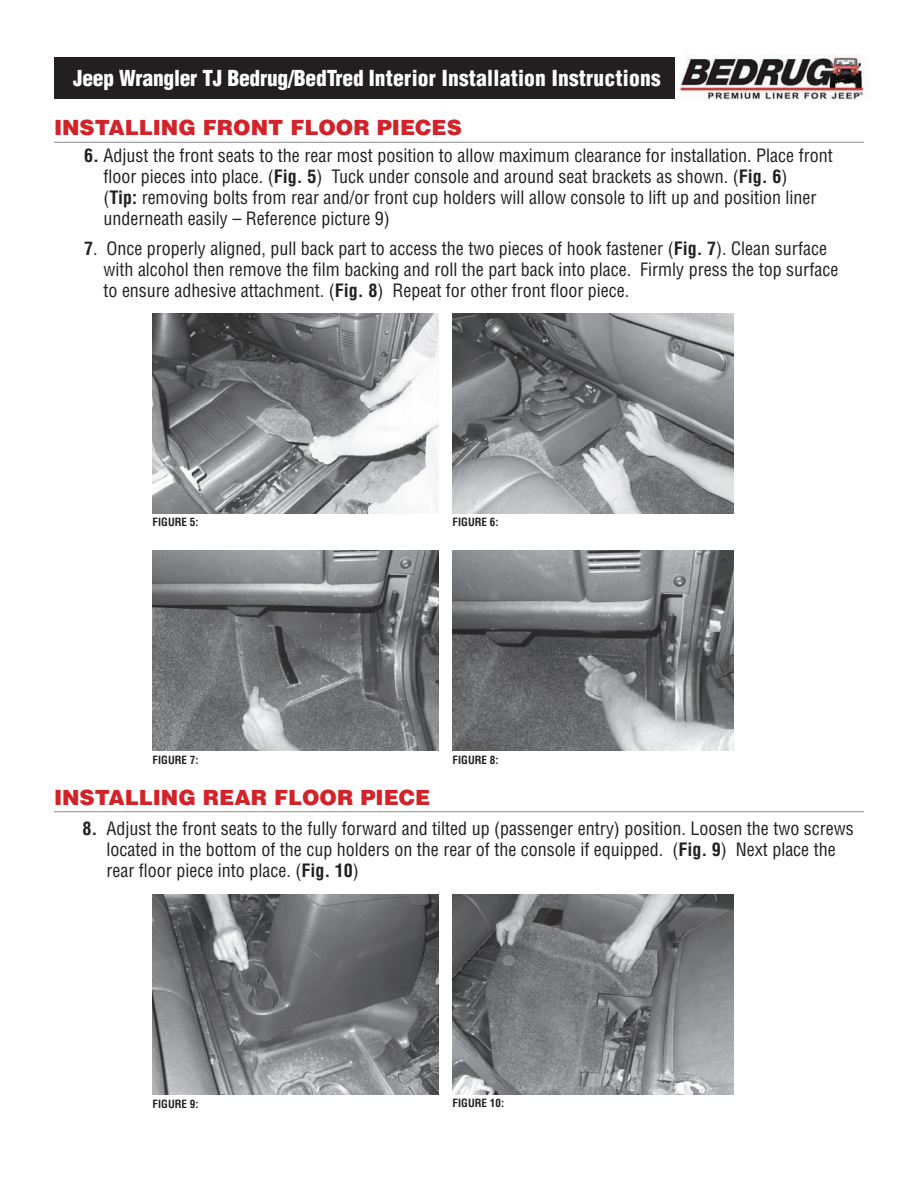
<style>
.page{position:relative;width:918px;height:1188px;background:#fff}
.page>*{position:absolute;margin:0;border:0;box-sizing:border-box;transform-origin:0 0}
.t1{font:900 condensed 21.6px "Helvetica";letter-spacing:.01em;color:#fff}
.t2{font:900 21px "Helvetica";color:#d1232a}
.t3{font:condensed 18px/21px "Helvetica";color:#231f20}
.t4{font:700 condensed 11.1px "Helvetica";color:#231f20}
.s1{font-size:21.45px}
.s2{font-weight:700}
</style>
<div class="page">
<img style="left:674px;top:54px;width:194px;height:46px">
<div style="left:54px;top:58px;width:620px;height:41px;background:#231f20"></div>
<img style="left:153px;top:313px;width:285px;height:200px">
<img style="left:153px;top:550px;width:285px;height:200px">
<img style="left:453px;top:313px;width:281px;height:200px">
<img style="left:453px;top:550px;width:281px;height:200px">
<img style="left:153px;top:894px;width:285px;height:200px">
<img style="left:453px;top:894px;width:281px;height:200px">
<hr style="left:54px;top:142px;width:810px;height:1px;background:#8a8c8f">
<hr style="left:54px;top:811px;width:810px;height:1px;background:#8a8c8f">
<p class="t1" style="left:73px;top:65px;width:589px"><span class="s1">Jeep Wrangler TJ Bedrug/BedTred</span> Interior Installation Instructions</p>
<p class="t2" style="left:54px;top:114px;width:409px">INSTALLING FRONT FLOOR PIECES</p>
<p class="t3" style="left:104px;top:145px;width:731px;text-indent:-19px"><span class="s2">6.</span> adjust the front seats to the rear most position to allow maximum clearance for installation. Place front floor pieces into place. (<span class="s2">FIG. 5</span>) Tuck under console and around seat brackets as shown. (<span class="s2">FIG. 6</span>)<br>(<span class="s2">TIP:</span> removing bolts from rear and/or front cup holders will allow console to lift up and position liner underneath easily – Reference picture 9)</p>
<p class="t3" style="left:104px;top:238px;width:737px;text-indent:-19px"><span class="s2">7</span>. Once properly aligned, pull back part to access the two pieces of hook fastener (<span class="s2">FIG. 7</span>). Clean surface with alcohol then remove the film backing and roll the part back into place. Firmly press the top surface to ensure adhesive attachment. (<span class="s2">FIG. 8</span>) Repeat for other front floor piece.</p>
<p class="t4" style="left:153px;top:516px;width:47px">FIGURE 5:</p>
<p class="t4" style="left:153px;top:753px;width:47px">FIGURE 7:</p>
<p class="t4" style="left:453px;top:516px;width:47px">FIGURE 6:</p>
<p class="t4" style="left:453px;top:753px;width:47px">FIGURE 8:</p>
<p class="t2" style="left:54px;top:783px;width:378px">INSTALLING REAR FLOOR PIECE</p>
<p class="t3" style="left:107px;top:817px;width:749px;text-indent:-24px"><span class="s2">8.</span> adjust the front seats to the fully forward and tilted up (passenger entry) position. Loosen the two screws located in the bottom of the cup holders on the rear of the console if equipped. (<span class="s2">FIG. 9</span>) Next place the rear floor piece into place. (<span class="s2">FIG. 10</span>)</p>
<p class="t4" style="left:153px;top:1097px;width:47px">FIGURE 9:</p>
<p class="t4" style="left:453px;top:1097px;width:53px">FIGURE 10:</p>
</div>
